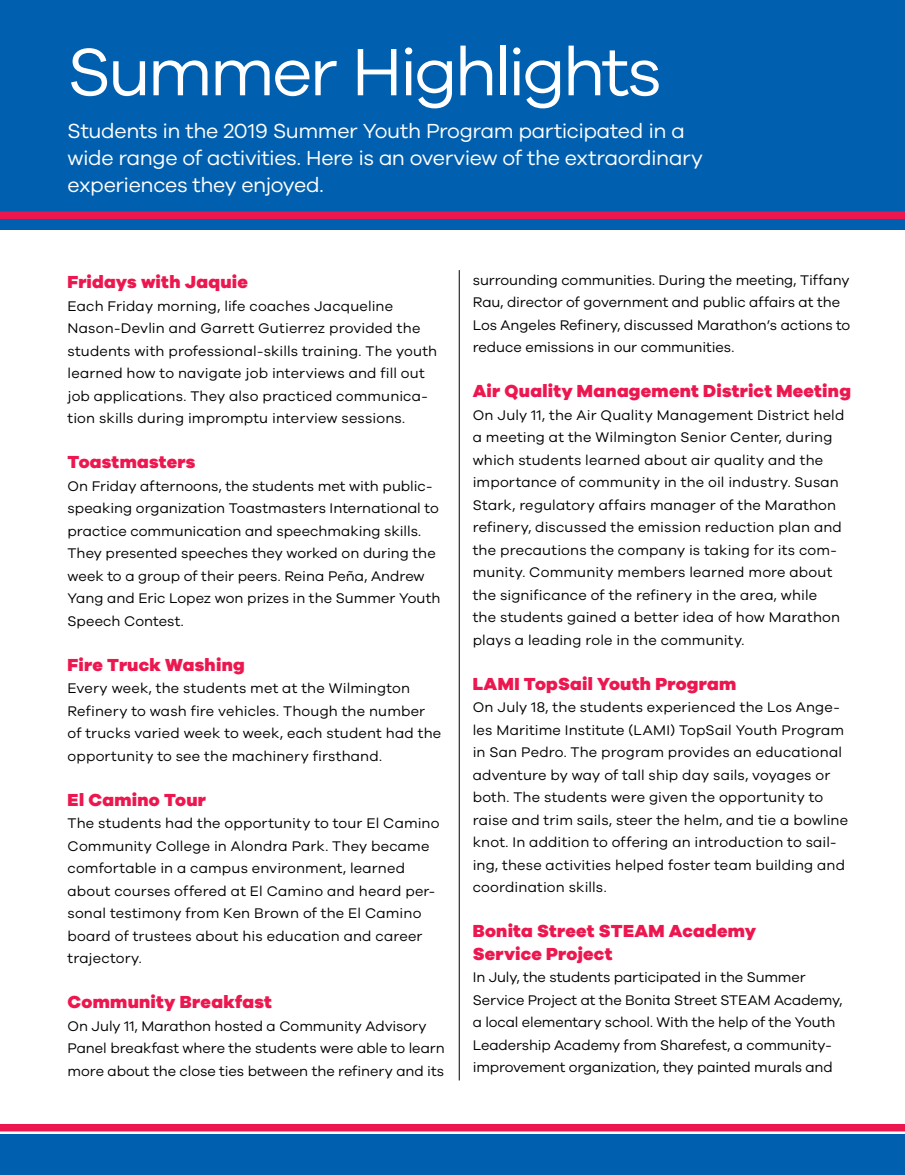
<style>
.page{position:relative;width:905px;height:1175px;background:#fff}
.page>*{position:absolute;margin:0;border:0;box-sizing:border-box;transform-origin:0 0}
.t1{font:69px "Galano Grotesque";letter-spacing:-.05em;color:#fff}
.t2{font:21px/27px "Galano Grotesque";letter-spacing:-.02em;color:#fff}
.t3{font:800 18px/22.5px "Galano Grotesque";letter-spacing:.015em;color:#ed174f}
.t4{font:14.4px/22.5px "Galano Grotesque";letter-spacing:.005em;color:#000}
</style>
<div class="page">
<div style="left:0;top:1134px;width:904px;height:40px;background:#005fae"></div>
<div style="left:0;top:0;width:904px;height:230px;background:#005fae"></div>
<div style="left:0;top:211px;width:904px;height:8px;background:#ed174f"></div>
<div style="left:0;top:1124px;width:904px;height:7px;background:#ed174f"></div>
<hr style="left:459px;top:270px;width:1px;height:810px;background:#000">
<h1 class="t1" style="left:68px;top:31px;width:596px">Summer Highlights</h1>
<h2 class="t2" style="left:68px;top:117px;width:636px">Students in the 2019 Summer Youth Program participated in a wide range of activities. Here is an overview of the extraordinary experiences they enjoyed.</h2>
<p class="t3" style="left:68px;top:270px;width:182px">Fridays with Jaquie</p>
<p class="t4" style="left:68px;top:294px;width:371px">Each Friday morning, life coaches Jacqueline Nason-Devlin and Garrett Gutierrez provided the students with professional-skills training. The youth learned how to navigate job interviews and fill out job applications. They also practiced communica&shy;tion skills during impromptu interview sessions.</p>
<p class="t3" style="left:68px;top:450px;width:129px">Toastmasters</p>
<p class="t4" style="left:68px;top:474px;width:374px">On Friday afternoons, the students met with public&shy;speaking organization Toastmasters International to practice communication and speechmaking skills.<br>They presented speeches they worked on during the week to a group of their peers. Reina Peña, Andrew Yang and Eric Lopez won prizes in the Summer Youth Speech Contest.</p>
<p class="t3" style="left:68px;top:653px;width:179px">Fire Truck Washing</p>
<p class="t4" style="left:68px;top:676px;width:375px">Every week, the students met at the Wilmington Refinery to wash fire vehicles. Though the number of trucks varied week to week, each student had the opportunity to see the machinery firsthand.</p>
<p class="t3" style="left:68px;top:788px;width:140px">El Camino Tour</p>
<p class="t4" style="left:68px;top:811px;width:373px">The students had the opportunity to tour El Camino Community College in Alondra Park. They became comfortable in a campus environment, learned about courses offered at El Camino and heard per&shy;sonal testimony from Ken Brown of the El Camino board of trustees about his education and career trajectory.</p>
<p class="t3" style="left:68px;top:990px;width:206px">Community Breakfast</p>
<p class="t4" style="left:68px;top:1014px;width:379px">On July 11, Marathon hosted a Community Advisory<br>Panel breakfast where the students were able to learn more about the close ties between the refinery and its</p>
<p class="t4" style="left:472px;top:268px;width:379px">surrounding communities. During the meeting, Tiffany Rau, director of government and public affairs at the Los Angeles Refinery, discussed Marathon’s actions to reduce emissions in our communities.</p>
<p class="t3" style="left:472px;top:379px;width:379px">Air Quality Management District Meeting</p>
<p class="t4" style="left:472px;top:403px;width:373px">On July 11, the Air Quality Management District held a meeting at the Wilmington Senior Center, during which students learned about air quality and the importance of community in the oil industry. Susan Stark, regulatory affairs manager of the Marathon refinery, discussed the emission reduction plan and the precautions the company is taking for its com&shy;munity. Community members learned more about the significance of the refinery in the area, while<br>the students gained a better idea of how Marathon plays a leading role in the community.</p>
<p class="t3" style="left:472px;top:671px;width:265px">LAMI TopSail Youth Program</p>
<p class="t4" style="left:472px;top:695px;width:377px">On July 18, the students experienced the Los Ange&shy;les Maritime Institute (LAMI) TopSail Youth Program in San Pedro. The program provides an educational adventure by way of tall ship day sails, voyages or both. The students were given the opportunity to raise and trim sails, steer the helm, and tie a bowline knot. In addition to offering an introduction to sail&shy;ing, these activities helped foster team building and coordination skills.</p>
<p class="t3" style="left:472px;top:919px;width:285px">Bonita Street STEAM Academy<br>Service Project</p>
<p class="t4" style="left:472px;top:965px;width:371px">In July, the students participated in the Summer Service Project at the Bonita Street STEAM Academy, a local elementary school. With the help of the Youth Leadership Academy from Sharefest, a community&shy;improvement organization, they painted murals and</p>
</div>
